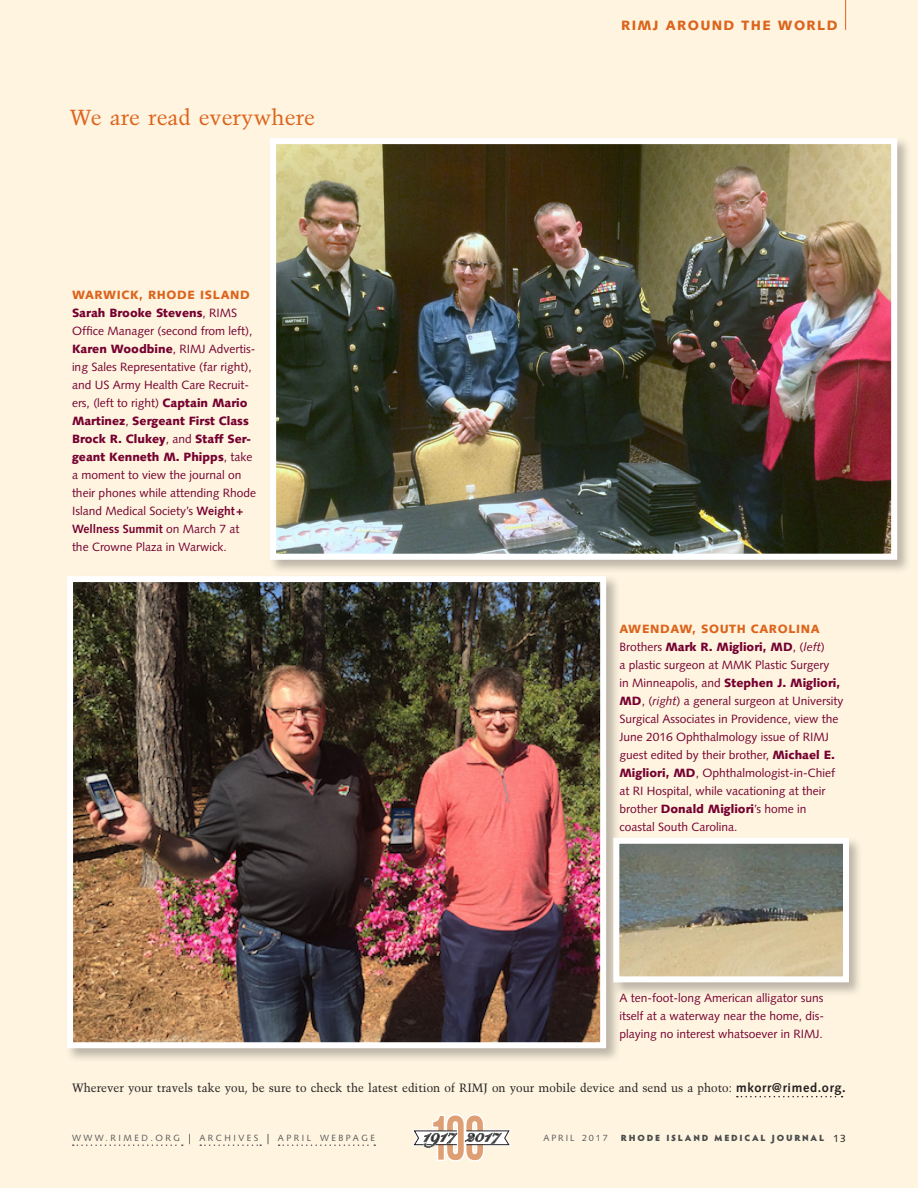
<style>
.page{position:relative;width:918px;height:1188px;background:#fef4e0}
.page>*{position:absolute;margin:0;border:0;box-sizing:border-box;transform-origin:0 0}
.COLUMN_Headline_red{font:21.75px "Trump Mediaeval";color:#dc641c}
.dept_orange{font:900 13.5px "Syntax";letter-spacing:.1em;color:#dc641c}
.column_Caption{font:12px/18px "Syntax";color:#750130}
.People_text_1st_line{font:12px "Trump Mediaeval";color:#231f20}
.t1{font:9px "Syntax";letter-spacing:.275em;color:#57585a}
.t2{font:900 9px "Hypatia Sans Pro";letter-spacing:.2em;color:#4b4c4d}
.t3{font:9px "Syntax";letter-spacing:.21em;color:#57585a}
.s1{font-weight:900;color:#dc641c}
.s2{font-weight:900}
.s3{font-weight:700}
.s4{font-style:italic}
.s5{font-family:"Syntax";font-weight:700;font-size:12.75px}
.s6{font-weight:700;font-size:12.75px}
.s7{font-size:13.5px;color:#231f20}
.s8{font-family:"Syntax";font-weight:400;font-size:10.5px;color:#231f20}
</style>
<div class="page">
<hr style="left:845px;top:0;width:1px;height:30px;background:#dc641c">
<svg style="left:737px;top:1096px;width:106px;height:1px"></svg>
<div style="left:268px;top:136px;width:644px;height:438px;background:#231f20;opacity:.3"></div>
<img style="left:277px;top:145px;width:613px;height:408px">
<div style="left:270px;top:138px;width:627px;height:422px;border:6px solid #fff"></div>
<div style="left:65px;top:574px;width:556px;height:489px;background:#231f20;opacity:.3"></div>
<img style="left:74px;top:583px;width:525px;height:458px">
<div style="left:67px;top:576px;width:539px;height:472px;border:6px solid #fff"></div>
<div style="left:611px;top:836px;width:253px;height:161px;background:#231f20;opacity:.3"></div>
<img style="left:620px;top:845px;width:222px;height:130px">
<div style="left:613px;top:838px;width:236px;height:144px;border:6px solid #fff"></div>
<svg style="left:73px;top:1144px;width:110px;height:2px"></svg>
<svg style="left:200px;top:1144px;width:61px;height:2px"></svg>
<svg style="left:279px;top:1144px;width:96px;height:2px"></svg>
<img style="left:412px;top:136px;width:99px;height:1026px">
<p class="COLUMN_Headline_red" style="left:70px;top:104px;width:247px">We are read everywhere</p>
<p class="column_Caption" style="left:72px;top:286px;width:186px"><span class="s1">WARWICK, RHODE ISLAND<br></span><span class="s2">Sarah Brooke Stevens</span>, RIMS<br>Office Manager (second from left),<br><span class="s2">Karen Woodbine</span>, RIMJ Advertis&shy;ing Sales Representative (far right), and US Army Health Care Recruit&shy;ers, (left to right) <span class="s2">Captain Mario<br>Martinez</span>, <span class="s2">Sergeant First Class<br>Brock R. Clukey</span>, and <span class="s2">Staff Ser&shy;geant Kenneth M. Phipps</span>, take a moment to view the journal on their phones while attending Rhode<br>Island Medical Society’s <span class="s3">Weight +<br>Wellness Summit</span> on March 7 at the Crowne Plaza in Warwick.</p>
<p class="dept_orange" style="left:621px;top:17px;width:218px">RIMJ AROUND THE WORLD</p>
<p class="column_Caption" style="left:620px;top:620px;width:225px"><span class="s1">AWENDAW, SOUTH CAROLINA </span>Brothers <span class="s2">Mark R. Migliori, MD</span>, (<span class="s4">left</span>)<br>a plastic surgeon at MMK Plastic Surgery<br>in Minneapolis, and <span class="s2">Stephen J. Migliori, MD</span>, (<span class="s4">right</span>) a general surgeon at University Surgical Associates in Providence, view the June 2016 Ophthalmology issue of RIMJ guest edited by their brother, <span class="s2">Michael E.<br>Migliori, MD</span>, Ophthalmologist-in-Chief at RI Hospital, while vacationing at their brother <span class="s2">Donald Migliori</span>’s home in coastal South Carolina.</p>
<p class="column_Caption" style="left:620px;top:989px;width:206px;text-align:justify">A ten-foot-long American alligator suns itself at a waterway near the home, dis&shy;playing no interest whatsoever in RIMJ.</p>
<p class="People_text_1st_line" style="left:72px;top:1081px;width:775px">Wherever your travels take you, be sure to check the latest edition of RIMJ on your mobile device and send us a photo: <span class="s5">mkorr@rimed.org</span><span class="s6">.</span></p>
<p class="t1" style="left:72px;top:1132px;width:304px">WWW.RIMED.ORG <span class="s7">|</span> ARCHIVES <span class="s7">|</span> APRIL WEBPAGE</p>
<p class="t3" style="left:544px;top:1132px;width:66px">APRIL 2017</p>
<p class="t2" style="left:621px;top:1131px;width:227px">RHODE ISLAND MEDICAL JOURNAL <span class="s8">13</span></p>
</div>
